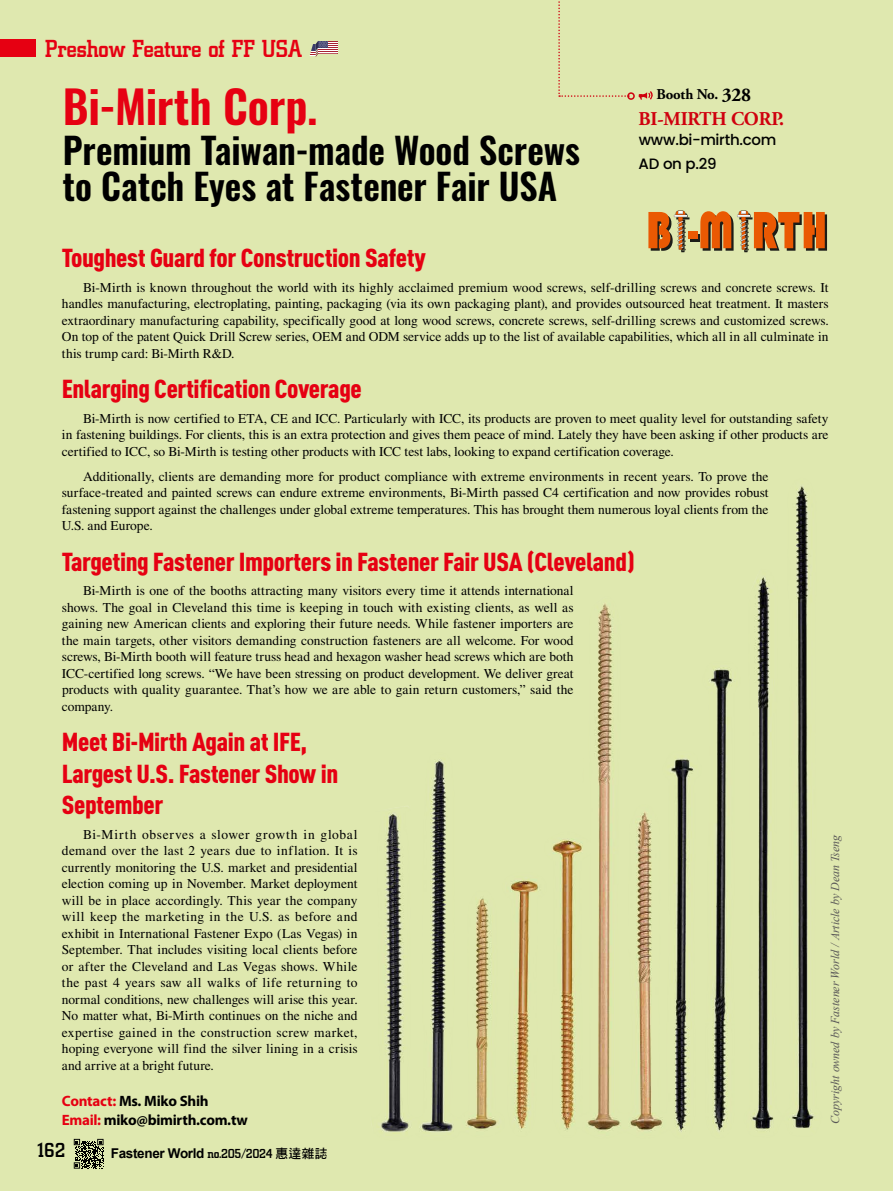
<style>
.page{position:relative;width:893px;height:1191px;background:#dfe8af}
.page>*{position:absolute;margin:0;border:0;box-sizing:border-box;transform-origin:0 0}
.t1{font:600 45px "Oswald";letter-spacing:-.005em;color:#e60012}
.t2{font:600 36px/36px "Oswald";letter-spacing:-.005em;color:#000}
.t3{font:900 25.65px/31.5px "DIN Cond";letter-spacing:-.015em;color:#e60012;scale:1.05 1}
.t4{font:500 25.5px "City D";letter-spacing:-.025em;color:#e60012}
.t5{font:500 21px "City D";color:#000}
.t6{font:700 19.5px "Adobe Garamond Pro";letter-spacing:-.01em;color:#cf000e}
.t7{font:700 15px/19.5px "Myriad Pro";letter-spacing:-.02em;color:#000}
.t8{font:500 15px/23.7px "Poppins";letter-spacing:-.02em;color:#000}
.t9{font:700 15px "Adobe Garamond Pro";letter-spacing:-.01em;color:#000}
.t10{font:13.5px/16.5px "Times LT Std";color:#000;text-align:justify}
.t11{font:700 13.5px "Arial";letter-spacing:-.025em;color:#000}
.t12{font:italic 12px "Times New Roman";letter-spacing:-.005em;color:#595757}
.s1{font-size:19.5px}
.s2{color:#e60012}
.s3{font-family:"City D";font-weight:500}
.s4{font-family:"DF Hei Std W7";font-weight:400;font-size:12.75px}
</style>
<div class="page">
<img style="left:380px;top:486px;width:434px;height:648px">
<div style="left:0;top:40px;width:36px;height:17px;background:#e60012"></div>
<svg style="left:74px;top:1138px;width:30px;height:30px"></svg>
<svg style="left:310px;top:41px;width:28px;height:16px"></svg>
<svg style="left:639px;top:91px;width:14px;height:9px"></svg>
<div style="left:690px;top:234px;width:10px;height:7px;background:#1c1c18"></div>
<div style="left:688px;top:231px;width:10px;height:8px;background:#ea5903"></div>
<svg style="left:648px;top:211px;width:42px;height:41px"></svg>
<svg style="left:700px;top:211px;width:127px;height:41px"></svg>
<svg style="left:558px;top:1px;width:68px;height:96px"></svg>
<div style="left:627px;top:92px;width:8px;height:8px;border:2px solid #cf000e;border-radius:50%"></div>
<h3 class="t4" style="left:45px;top:35px;width:259px">Preshow Feature of FF USA</h3>
<h1 class="t1" style="left:63px;top:84px;width:256px">Bi-Mirth Corp.</h1>
<h2 class="t2" style="left:63px;top:135px;width:519px">Premium Taiwan-made Wood Screws to Catch Eyes at Fastener Fair USA</h2>
<p class="t9" style="left:656px;top:86px;width:96px">Booth No. <span class="s1">328</span></p>
<h3 class="t6" style="left:639px;top:107px;width:147px">BI-MIRTH CORP.</h3>
<p class="t8" style="left:639px;top:128px;width:139px">www.bi-mirth.com<br>AD on p.29</p>
<h3 class="t3" style="left:62px;top:241px;width:348px">Toughest Guard for Construction Safety</h3>
<p class="t10" style="left:62px;top:279px;width:768px;text-indent:21px">Bi-Mirth is known throughout the world with its highly acclaimed premium wood screws, self-drilling screws and concrete screws. It handles manufacturing, electroplating, painting, packaging (via its own packaging plant), and provides outsourced heat treatment. It masters extraordinary manufacturing capability, specifically good at long wood screws, concrete screws, self-drilling screws and customized screws.<br>On top of the patent Quick Drill Screw series, OEM and ODM service adds up to the list of available capabilities, which all in all culminate in this trump card: Bi-Mirth R&amp;D.</p>
<h3 class="t3" style="left:62px;top:372px;width:287px">Enlarging Certification Coverage</h3>
<p class="t10" style="left:62px;top:410px;width:768px;text-indent:21px">Bi-Mirth is now certified to ETA, CE and ICC. Particularly with ICC, its products are proven to meet quality level for outstanding safety in fastening buildings. For clients, this is an extra protection and gives them peace of mind. Lately they have been asking if other products are certified to ICC, so Bi-Mirth is testing other products with ICC test labs, looking to expand certification coverage.</p>
<p class="t10" style="left:62px;top:468px;width:708px;text-indent:21px">Additionally, clients are demanding more for product compliance with extreme environments in recent years. To prove the surface-treated and painted screws can endure extreme environments, Bi-Mirth passed C4 certification and now provides robust fastening support against the challenges under global extreme temperatures. This has brought them numerous loyal clients from the U.S. and Europe.</p>
<h3 class="t3" style="left:62px;top:545px;width:547px">Targeting Fastener Importers in Fastener Fair USA (Cleveland)</h3>
<p class="t10" style="left:62px;top:582px;width:513px;text-indent:21px">Bi-Mirth is one of the booths attracting many visitors every time it attends international shows. The goal in Cleveland this time is keeping in touch with existing clients, as well as gaining new American clients and exploring their future needs. While fastener importers are the main targets, other visitors demanding construction fasteners are all welcome. For wood screws, Bi-Mirth booth will feature truss head and hexagon washer head screws which are both ICC-certified long screws. “We have been stressing on product development. We deliver great products with quality guarantee. That’s how we are able to gain return customers,” said the company.</p>
<h3 class="t3" style="left:62px;top:725px;width:265px">Meet Bi-Mirth Again at IFE,<br>Largest U.S. Fastener Show in<br>September</h3>
<p class="t10" style="left:62px;top:826px;width:297px;text-indent:21px">Bi-Mirth observes a slower growth in global demand over the last 2 years due to inflation. It is currently monitoring the U.S. market and presidential election coming up in November. Market deployment will be in place accordingly. This year the company will keep the marketing in the U.S. as before and exhibit in International Fastener Expo (Las Vegas) in September. That includes visiting local clients before or after the Cleveland and Las Vegas shows. While the past 4 years saw all walks of life returning to normal conditions, new challenges will arise this year.<br>No matter what, Bi-Mirth continues on the niche and expertise gained in the construction screw market, hoping everyone will find the silver lining in a crisis and arrive at a bright future.</p>
<p class="t12" style="left:827px;top:1124px;width:291px;rotate:-90deg">Copyright owned by Fastener World / Article by Dean Tseng</p>
<p class="t7" style="left:62px;top:1090px;width:188px"><span class="s2">Contact:</span> Ms. Miko Shih<br><span class="s2">Email:</span> miko@bimirth.com.tw</p>
<h3 class="t5" style="left:37px;top:1138px;width:30px">162</h3>
<p class="t11" style="left:111px;top:1144px;width:218px">Fastener World <span class="s3">no.205/2024</span> <span class="s4">惠達雜誌</span></p>
</div>
